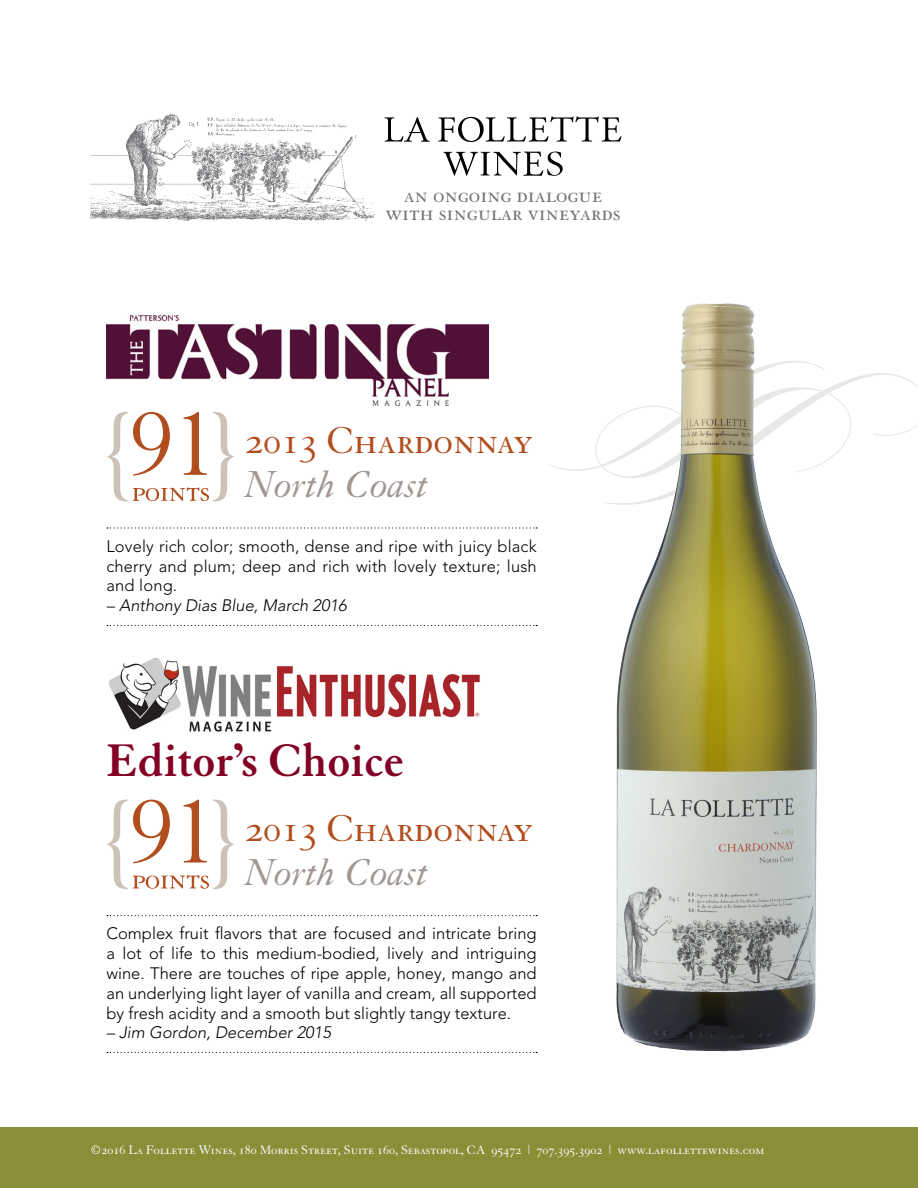
<style>
.page{position:relative;width:918px;height:1188px;background:#fff}
.page>*{position:absolute;margin:0;border:0;box-sizing:border-box;transform-origin:0 0}
.t1{font:98.1px "Granjon";color:#b24d1d}
.t2{font:700 49.8px "Granjon";color:#820024}
.t3{font:40.8px "Granjon SC";color:#b24d1d}
.t4{font:italic 40.8px "Granjon";color:#a09793}
.t5{font:23.85px/17.9px "Granjon SC";color:#717073;text-align:center}
.t6{font:300 16.5px/19.8px "Avenir";letter-spacing:.005em;color:#000;text-align:justify}
.t7{font:italic 300 16.5px "Avenir";color:#000}
.t8{font:13.5px "Granjon SC";color:#fff}
.s1{font-style:inherit}
</style>
<div class="page">
<svg style="left:548px;top:367px;width:370px;height:136px"></svg>
<img style="left:91px;top:113px;width:294px;height:108px">
<svg style="left:438px;top:116px;width:183px;height:26px"></svg>
<svg style="left:385px;top:117px;width:45px;height:25px"></svg>
<svg style="left:443px;top:152px;width:120px;height:24px"></svg>
<div style="left:0;top:1127px;width:918px;height:61px;background:#898f37"></div>
<img style="left:605px;top:303px;width:216px;height:749px">
<svg style="left:107px;top:915px;width:430px;height:1px"></svg>
<svg style="left:107px;top:1052px;width:430px;height:1px"></svg>
<img style="left:109px;top:657px;width:371px;height:75px">
<svg style="left:107px;top:799px;width:127px;height:90px"></svg>
<svg style="left:107px;top:527px;width:430px;height:2px"></svg>
<svg style="left:107px;top:625px;width:430px;height:1px"></svg>
<img style="left:106px;top:316px;width:383px;height:90px">
<svg style="left:107px;top:412px;width:127px;height:90px"></svg>
<h3 class="t5" style="left:385px;top:187px;width:237px">an ongoing dialogue with singular vineyards</h3>
<h1 class="t1" style="left:130px;top:392px;width:89px">91</h1>
<h3 class="t3" style="left:245px;top:419px;width:290px">2013 Chardonnay</h3>
<h3 class="t4" style="left:245px;top:463px;width:185px"><span class="s1">N</span>orth Coast</h3>
<p class="t6" style="left:106px;top:536px;width:432px">Lovely rich color; smooth, dense and ripe with juicy black cherry and plum; deep and rich with lovely texture; lush and long.</p>
<p class="t7" style="left:106px;top:596px;width:242px">– Anthony Dias Blue, March 2016</p>
<h2 class="t2" style="left:106px;top:733px;width:299px">Editor’s Choice</h2>
<h1 class="t1" style="left:130px;top:780px;width:89px">91</h1>
<h3 class="t3" style="left:245px;top:807px;width:290px">2013 Chardonnay</h3>
<h3 class="t4" style="left:245px;top:851px;width:185px"><span class="s1">N</span>orth Coast</h3>
<p class="t6" style="left:106px;top:924px;width:432px">Complex fruit flavors that are focused and intricate bring a lot of life to this medium-bodied, lively and intriguing wine. There are touches of ripe apple, honey, mango and an underlying light layer of vanilla and cream, all supported by fresh acidity and a smooth but slightly tangy texture.</p>
<p class="t7" style="left:106px;top:1023px;width:226px">– Jim Gordon, December 2015</p>
<p class="t8" style="left:91px;top:1143px;width:676px">©2016 La Follette Wines, 180 Morris Street, Suite 160, Sebastopol, CA 95472 | 707.395.3902 | www.lafollettewines.com</p>
</div>
